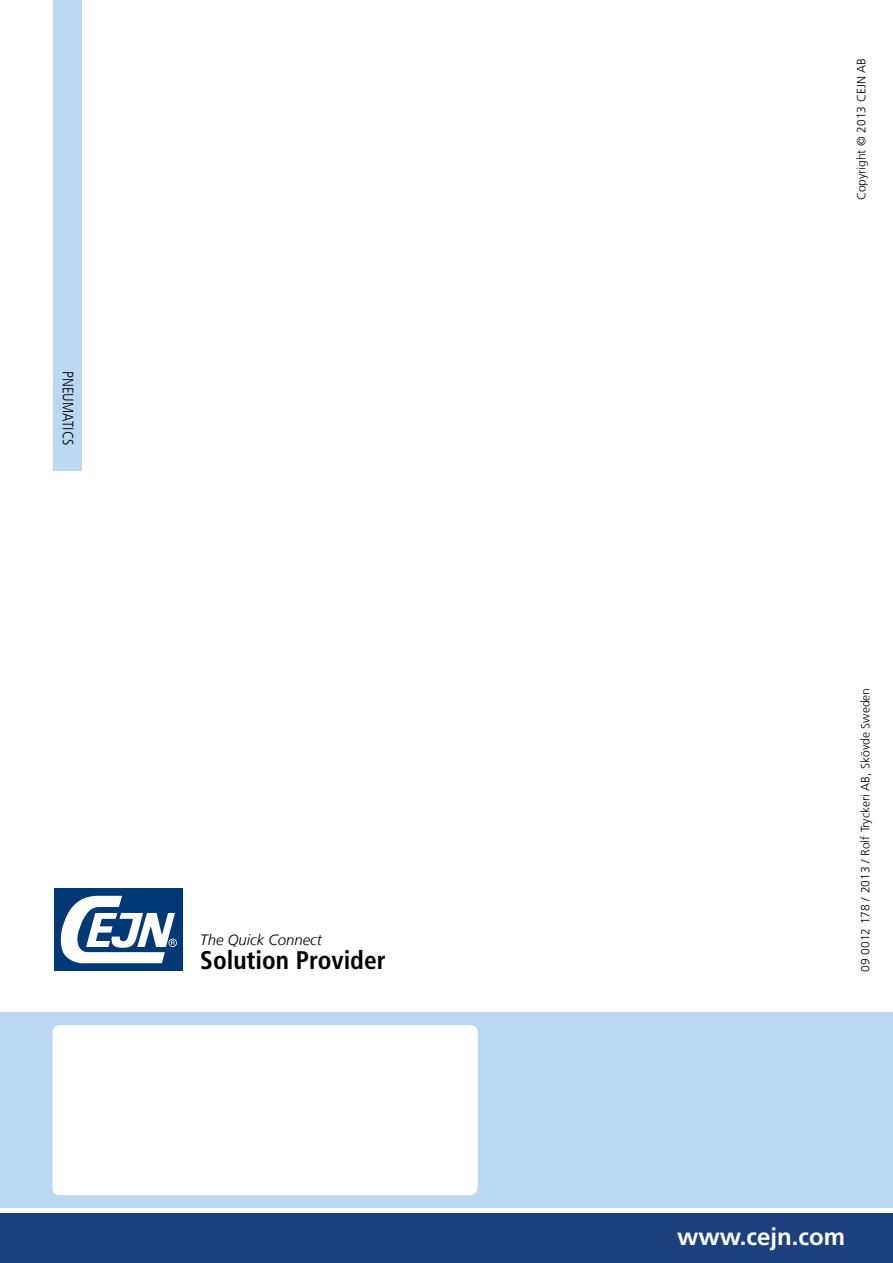
<style>
.page{position:relative;width:893px;height:1263px;background:#fff}
.page>*{position:absolute;margin:0;border:0;box-sizing:border-box;transform-origin:0 0}
.t1{font:700 condensed 25.5px "Frutiger LT Com";color:#000}
.t2{font:700 24px "Frutiger LT Com";color:#fff}
.t3{font:italic 300 15px "Frutiger LT Com";color:#000}
.t4{font:300 condensed 15px "Frutiger LT Com";color:#000}
.t5{font:300 12px "Frutiger LT Com";color:#000}
.s1{font-family:"Arial";font-size:16.5px}
</style>
<div class="page">
<div style="left:0;top:1213px;width:893px;height:50px;background:#1d417e"></div>
<div style="left:0;top:1012px;width:893px;height:196px;background:#bad8f2"></div>
<div style="left:52px;top:887px;width:132px;height:85px;background:linear-gradient(to bottom,#003976,#003976)"></div>
<div style="left:54px;top:888px;width:128px;height:83px;background:#003976"></div>
<svg style="left:60px;top:896px;width:115px;height:67px"></svg>
<div style="left:54px;top:0;width:28px;height:470px;background:#bad8f2"></div>
<div style="left:52px;top:1025px;width:426px;height:170px;background:#fff;border-radius:7px"></div>
<p class="t4" style="left:77px;top:371px;width:76px;rotate:90deg">PNEUMATICS</p>
<p class="t3" style="left:200px;top:931px;width:123px">The Quick Connect</p>
<h1 class="t1" style="left:200px;top:945px;width:187px">Solution Provider</h1>
<p class="t5" style="left:854px;top:200px;width:144px;rotate:-90deg">Copyright © 2013 CEJN AB</p>
<p class="t5" style="left:858px;top:971px;width:285px;rotate:-90deg">09 0012 178 / 2013 / Rolf Tryckeri AB, Skövde Sweden</p>
<h2 class="t2" style="left:677px;top:1222px;width:189px">www.cejn.com<span class="s1">20</span></h2>
</div>
